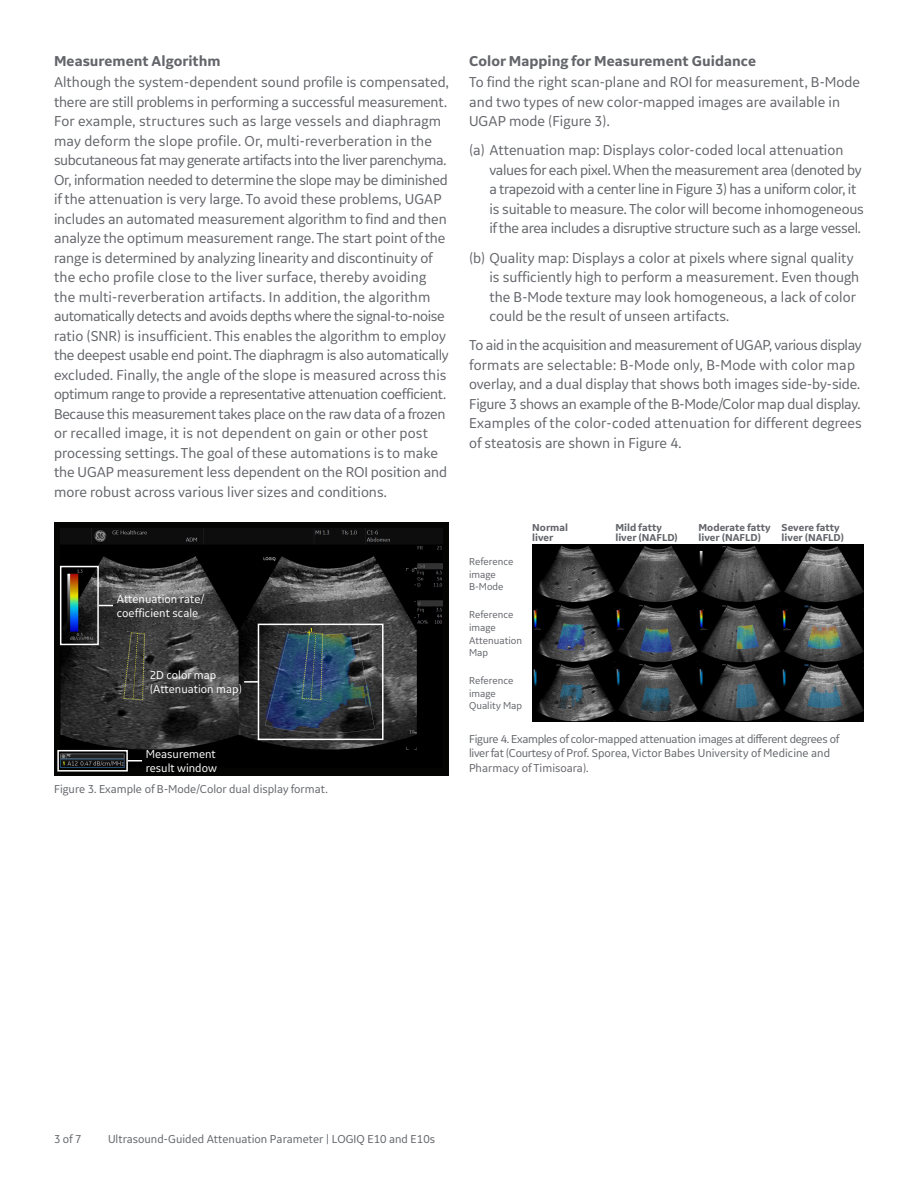
<style>
.page{position:relative;width:918px;height:1188px;background:#fff}
.page>*{position:absolute;margin:0;border:0;box-sizing:border-box;transform-origin:0 0}
.Body{font:15px/19.5px "GE Inspira Sans";letter-spacing:-.01em;color:#63656a}
.Body_Header{font:700 15px "GE Inspira Sans";color:#63656a}
.t1{font:12px/14.4px "GE Inspira Sans";letter-spacing:-.025em;color:#63656a}
.t2{font:12px "GE Inspira Sans";color:#63656a}
.Body-2{font:12px/13.5px "GE Inspira Sans";color:#fff}
.Body-3{font:700 10.5px/10.5px "GE Inspira Sans";color:#63656a}
.Body-4{font:10.5px/12.6px "GE Inspira Sans";color:#63656a}
</style>
<div class="page">
<div style="left:54px;top:522px;width:395px;height:253px;background:#040503"></div>
<img style="left:60px;top:529px;width:383px;height:239px">
<div style="left:60px;top:566px;width:39px;height:79px;border:2px solid #fff"></div>
<div style="left:57px;top:750px;width:71px;height:22px;border:2px solid #fff"></div>
<div style="left:258px;top:624px;width:126px;height:116px;border:2px solid #fff"></div>
<svg style="left:99px;top:605px;width:14px;height:1px"></svg>
<svg style="left:244px;top:681px;width:14px;height:2px"></svg>
<svg style="left:128px;top:760px;width:14px;height:2px"></svg>
<img style="left:532px;top:545px;width:332px;height:177px">
<p class="Body_Header" style="left:54px;top:51px;width:168px">Measurement Algorithm</p>
<p class="Body" style="left:54px;top:72px;width:396px">Although the system-dependent sound profile is compensated, there are still problems in performing a successful measurement.<br>For example, structures such as large vessels and diaphragm may deform the slope profile. Or, multi-reverberation in the subcutaneous fat may generate artifacts into the liver parenchyma.<br>Or, information needed to determine the slope may be diminished if the attenuation is very large. To avoid these problems, UGAP includes an automated measurement algorithm to find and then analyze the optimum measurement range. The start point of the range is determined by analyzing linearity and discontinuity of the echo profile close to the liver surface, thereby avoiding the multi-reverberation artifacts. In addition, the algorithm automatically detects and avoids depths where the signal-to-noise ratio (SNR) is insufficient. This enables the algorithm to employ the deepest usable end point. The diaphragm is also automatically excluded. Finally, the angle of the slope is measured across this optimum range to provide a representative attenuation coefficient.<br>Because this measurement takes place on the raw data of a frozen or recalled image, it is not dependent on gain or other post processing settings. The goal of these automations is to make the UGAP measurement less dependent on the ROI position and more robust across various liver sizes and conditions.</p>
<p class="Body-2" style="left:117px;top:592px;width:89px">Attenuation rate/ coefficient scale</p>
<p class="Body-2" style="left:150px;top:668px;width:94px">2D color map (Attenuation map)</p>
<p class="Body-2" style="left:146px;top:747px;width:73px">Measurement result window</p>
<p class="t2" style="left:54px;top:782px;width:275px">Figure 3. Example of B-Mode/Color dual display format.</p>
<p class="Body_Header" style="left:469px;top:51px;width:288px">Color Mapping for Measurement Guidance</p>
<p class="Body" style="left:469px;top:72px;width:392px">To find the right scan-plane and ROI for measurement, B-Mode and two types of new color-mapped images are available in<br>UGAP mode (Figure 3).</p>
<p class="Body" style="left:489px;top:140px;width:376px;text-indent:-20px">(a) Attenuation map: Displays color-coded local attenuation values for each pixel. When the measurement area (denoted by a trapezoid with a center line in Figure 3) has a uniform color, it is suitable to measure. The color will become inhomogeneous if the area includes a disruptive structure such as a large vessel.</p>
<p class="Body" style="left:489px;top:248px;width:371px;text-indent:-20px">(b) Quality map: Displays a color at pixels where signal quality is sufficiently high to perform a measurement. Even though the B-Mode texture may look homogeneous, a lack of color could be the result of unseen artifacts.</p>
<p class="Body" style="left:469px;top:335px;width:394px">To aid in the acquisition and measurement of UGAP, various display formats are selectable: B-Mode only, B-Mode with color map overlay, and a dual display that shows both images side-by-side.<br>Figure 3 shows an example of the B-Mode/Color map dual display.<br>Examples of the color-coded attenuation for different degrees of steatosis are shown in Figure 4.</p>
<p class="Body-4" style="left:469px;top:555px;width:46px">Reference image<br>B-Mode</p>
<p class="Body-4" style="left:469px;top:608px;width:55px">Reference image<br>Attenuation<br>Map</p>
<p class="Body-4" style="left:469px;top:674px;width:55px">Reference image<br>Quality Map</p>
<p class="Body-3" style="left:532px;top:522px;width:37px">Normal liver</p>
<p class="Body-3" style="left:615px;top:522px;width:64px">Mild fatty liver (NAFLD)</p>
<p class="Body-3" style="left:699px;top:522px;width:74px">Moderate fatty liver (NAFLD)</p>
<p class="Body-3" style="left:782px;top:522px;width:64px">Severe fatty liver (NAFLD)</p>
<p class="t1" style="left:469px;top:731px;width:372px">Figure 4. Examples of color-mapped attenuation images at different degrees of liver fat (Courtesy of Prof. Sporea, Victor Babes University of Medicine and<br>Pharmacy of Timisoara).</p>
<p class="t2" style="left:54px;top:1132px;width:29px">3 of 7</p>
<p class="t2" style="left:108px;top:1132px;width:329px">Ultrasound-Guided Attenuation Parameter | LOGIQ E10 and E10s</p>
</div>
